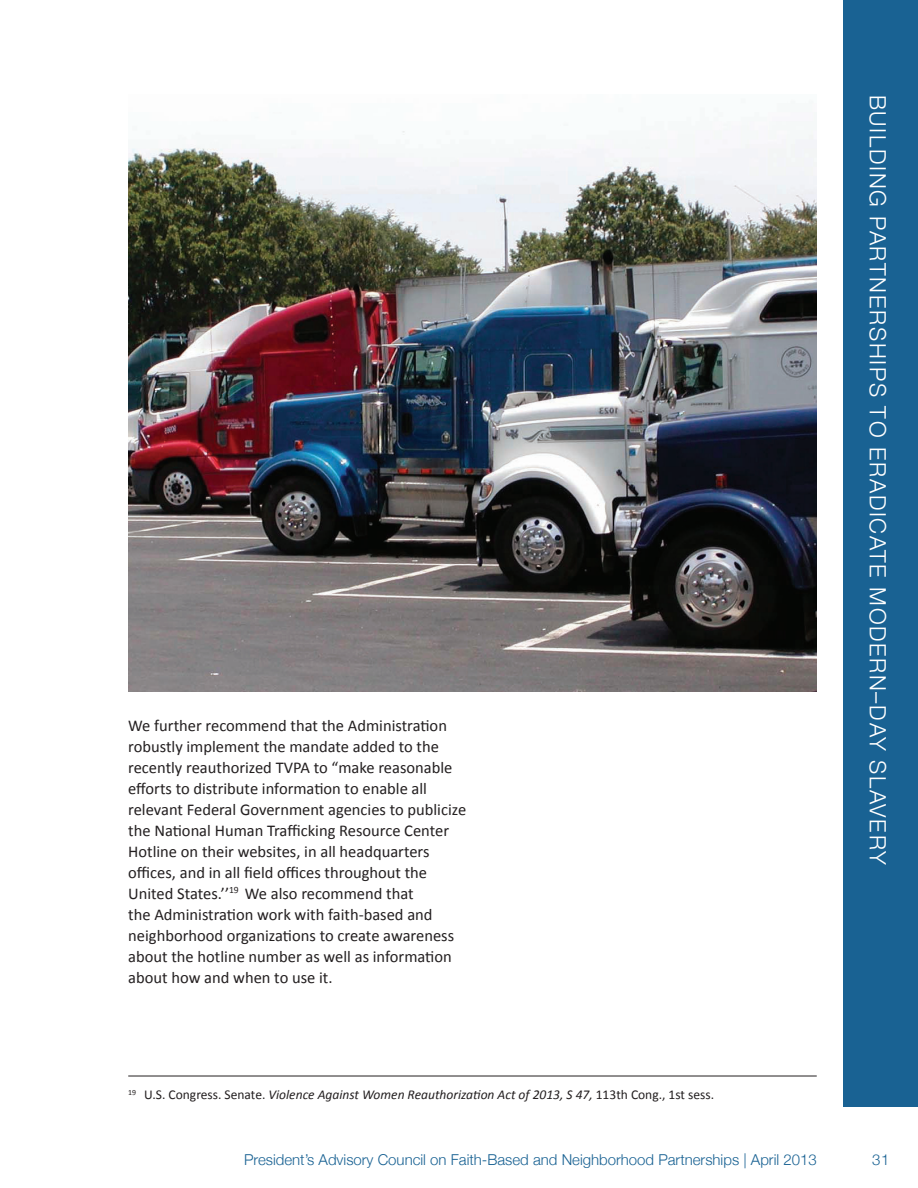
<style>
.page{position:relative;width:918px;height:1188px;background:#fff}
.page>*{position:absolute;margin:0;border:0;box-sizing:border-box;transform-origin:0 0}
.t1{font:300 22.5px "Helvetica Neue";letter-spacing:.075em;color:#fff}
.Text{font:16.5px/21px "Calibri";color:#231f20}
.t2{font:300 15px "Helvetica Neue";color:#196293}
.Text-2{font:italic 13.5px "Calibri";color:#231f20}
.s1{font-style:normal}
</style>
<div class="page">
<div style="left:844px;top:0;width:74px;height:1107px;background:#196293"></div>
<img style="left:128px;top:131px;width:689px;height:560px">
<hr style="left:128px;top:1076px;width:689px;height:1px;background:#231f20">
<p class="Text" style="left:128px;top:714px;width:339px">We further recommend that the Administration robustly implement the mandate added to the recently reauthorized TVPA to “make reasonable efforts to distribute information to enable all relevant Federal Government agencies to publicize the National Human Trafficking Resource Center Hotline on their websites, in all headquarters offices, and in all field offices throughout the United States.’’<sup>19</sup> We also recommend that<br>the Administration work with faith-based and neighborhood organizations to create awareness about the hotline number as well as information about how and when to use it.</p>
<p class="Text-2" style="left:128px;top:1086px;width:587px"><sup>19</sup> <span class="s1">U.S. Congress. Senate.</span> Violence Against Women Reauthorization Act of 2013, S 47, <span class="s1">113th Cong., 1st sess.</span></p>
<p class="t2" style="left:244px;top:1151px;width:574px">President’s Advisory Council on Faith-Based and Neighborhood Partnerships | April 2013</p>
<h1 class="t1" style="left:892px;top:94px;width:772px;rotate:90deg">BUILDING PARTNERSHIPS TO ERADICATE MODERN–DAY SLAVERY</h1>
<p class="t2" style="left:872px;top:1151px;width:19px">31</p>
</div>
